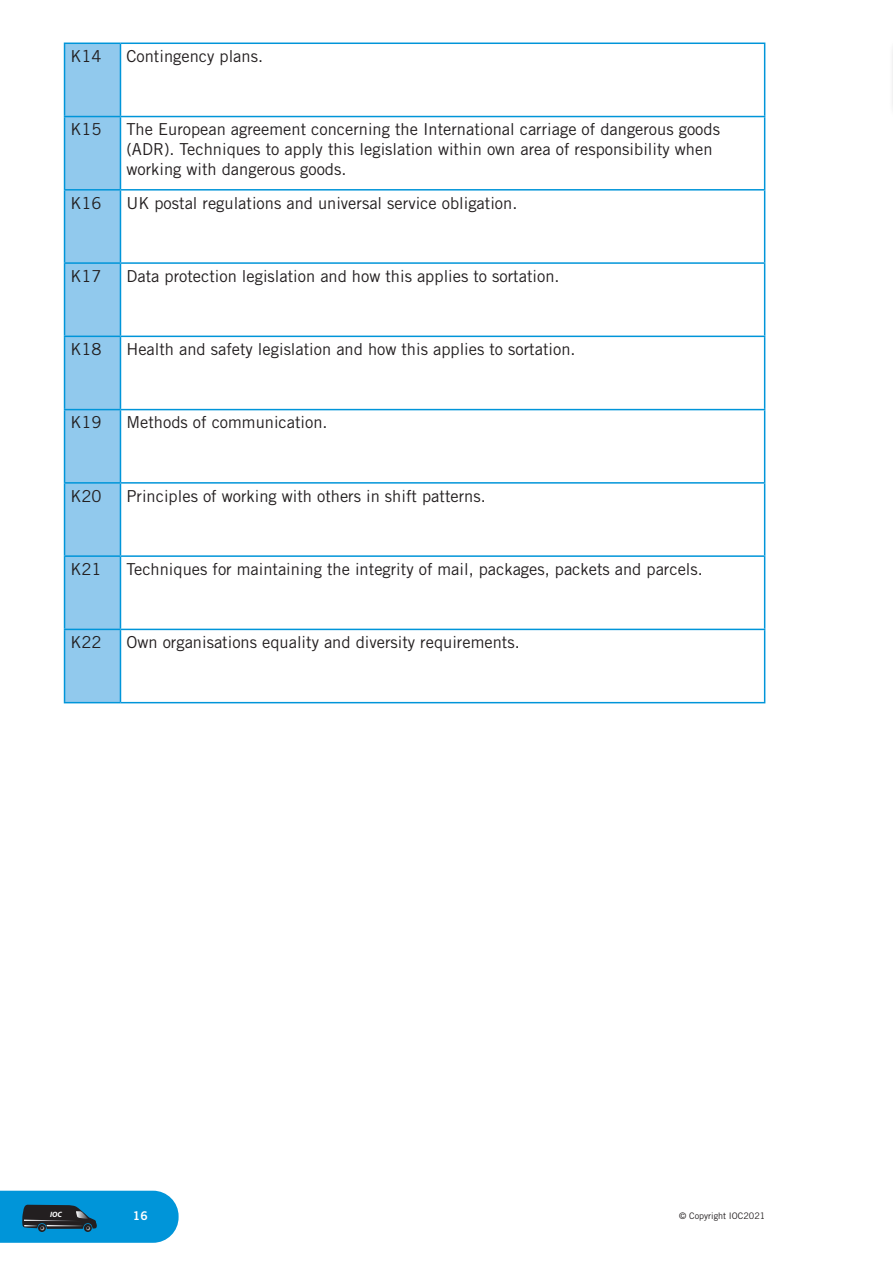
<style>
.page{position:relative;width:893px;height:1263px;background:#fff}
.page>*{position:absolute;margin:0;border:0;box-sizing:border-box;transform-origin:0 0}
.t1{font:16.5px/19.8px "Trade Gothic";color:#231f20}
.t2{font:12px "Trade Gothic Bold Two";color:#fff}
.t3{font:9px "Trade Gothic";color:#231f20}
.t4{font:italic 700 7.65px "Myriad Pro";color:#fff}
</style>
<div class="page">
<div style="left:888px;top:38px;width:5px;height:82px;background:#fbfbfb"></div>
<div style="left:65px;top:44px;width:55px;height:658px;background:#91c9ed"></div>
<hr style="left:64px;top:43px;width:56px;height:1px;background:#0095d9">
<hr style="left:64px;top:44px;width:1px;height:72px;background:#0095d9">
<hr style="left:120px;top:43px;width:645px;height:1px;background:#0095d9">
<hr style="left:120px;top:44px;width:1px;height:72px;background:#0095d9">
<hr style="left:764px;top:44px;width:1px;height:72px;background:#0095d9">
<hr style="left:64px;top:116px;width:56px;height:1px;background:#0095d9">
<hr style="left:64px;top:117px;width:1px;height:72px;background:#0095d9">
<hr style="left:120px;top:116px;width:645px;height:1px;background:#0095d9">
<hr style="left:120px;top:117px;width:1px;height:72px;background:#0095d9">
<hr style="left:764px;top:117px;width:1px;height:72px;background:#0095d9">
<hr style="left:64px;top:189px;width:56px;height:2px;background:#0095d9">
<hr style="left:64px;top:191px;width:1px;height:71px;background:#0095d9">
<hr style="left:120px;top:189px;width:645px;height:2px;background:#0095d9">
<hr style="left:120px;top:191px;width:1px;height:71px;background:#0095d9">
<hr style="left:764px;top:191px;width:1px;height:71px;background:#0095d9">
<hr style="left:64px;top:262px;width:56px;height:2px;background:#0095d9">
<hr style="left:64px;top:264px;width:1px;height:72px;background:#0095d9">
<hr style="left:120px;top:262px;width:645px;height:2px;background:#0095d9">
<hr style="left:120px;top:264px;width:1px;height:72px;background:#0095d9">
<hr style="left:764px;top:264px;width:1px;height:72px;background:#0095d9">
<hr style="left:64px;top:336px;width:56px;height:1px;background:#0095d9">
<hr style="left:64px;top:337px;width:1px;height:72px;background:#0095d9">
<hr style="left:120px;top:336px;width:645px;height:1px;background:#0095d9">
<hr style="left:120px;top:337px;width:1px;height:72px;background:#0095d9">
<hr style="left:764px;top:337px;width:1px;height:72px;background:#0095d9">
<hr style="left:64px;top:409px;width:56px;height:1px;background:#0095d9">
<hr style="left:64px;top:410px;width:1px;height:72px;background:#0095d9">
<hr style="left:120px;top:409px;width:645px;height:1px;background:#0095d9">
<hr style="left:120px;top:410px;width:1px;height:72px;background:#0095d9">
<hr style="left:764px;top:410px;width:1px;height:72px;background:#0095d9">
<hr style="left:64px;top:482px;width:56px;height:2px;background:#0095d9">
<hr style="left:64px;top:484px;width:1px;height:71px;background:#0095d9">
<hr style="left:120px;top:482px;width:645px;height:2px;background:#0095d9">
<hr style="left:120px;top:484px;width:1px;height:71px;background:#0095d9">
<hr style="left:764px;top:484px;width:1px;height:71px;background:#0095d9">
<hr style="left:64px;top:555px;width:56px;height:2px;background:#0095d9">
<hr style="left:64px;top:557px;width:1px;height:72px;background:#0095d9">
<hr style="left:120px;top:555px;width:645px;height:2px;background:#0095d9">
<hr style="left:120px;top:557px;width:1px;height:72px;background:#0095d9">
<hr style="left:764px;top:557px;width:1px;height:72px;background:#0095d9">
<hr style="left:64px;top:629px;width:56px;height:1px;background:#0095d9">
<hr style="left:64px;top:630px;width:1px;height:72px;background:#0095d9">
<hr style="left:120px;top:629px;width:645px;height:1px;background:#0095d9">
<hr style="left:120px;top:630px;width:1px;height:72px;background:#0095d9">
<hr style="left:764px;top:630px;width:1px;height:72px;background:#0095d9">
<hr style="left:64px;top:702px;width:56px;height:1px;background:#0095d9">
<hr style="left:120px;top:702px;width:645px;height:1px;background:#0095d9">
<svg style="left:0;top:1191px;width:179px;height:52px;background:#1187be"></svg>
<p class="t1" style="left:71px;top:46px;width:33px">K14</p>
<p class="t1" style="left:126px;top:46px;width:138px">Contingency plans.</p>
<p class="t1" style="left:71px;top:119px;width:33px">K15</p>
<p class="t1" style="left:126px;top:119px;width:595px">The European agreement concerning the International carriage of dangerous goods (ADR). Techniques to apply this legislation within own area of responsibility when working with dangerous goods.</p>
<p class="t1" style="left:71px;top:193px;width:33px">K16</p>
<p class="t1" style="left:126px;top:193px;width:392px">UK postal regulations and universal service obligation.</p>
<p class="t1" style="left:71px;top:266px;width:33px">K17</p>
<p class="t1" style="left:126px;top:266px;width:435px">Data protection legislation and how this applies to sortation.</p>
<p class="t1" style="left:71px;top:339px;width:33px">K18</p>
<p class="t1" style="left:126px;top:339px;width:451px">Health and safety legislation and how this applies to sortation.</p>
<p class="t1" style="left:71px;top:412px;width:33px">K19</p>
<p class="t1" style="left:126px;top:412px;width:203px">Methods of communication.</p>
<p class="t1" style="left:71px;top:486px;width:33px">K20</p>
<p class="t1" style="left:126px;top:486px;width:361px">Principles of working with others in shift patterns.</p>
<p class="t1" style="left:71px;top:559px;width:33px">K21</p>
<p class="t1" style="left:126px;top:559px;width:578px">Techniques for maintaining the integrity of mail, packages, packets and parcels.</p>
<p class="t1" style="left:71px;top:632px;width:33px">K22</p>
<p class="t1" style="left:126px;top:632px;width:395px">Own organisations equality and diversity requirements.</p>
<p class="t4" style="left:50px;top:1209px;width:13px">IOC</p>
<p class="t2" style="left:133px;top:1208px;width:17px">16</p>
<p class="t3" style="left:679px;top:1210px;width:88px">© Copyright IOC2021</p>
</div>
